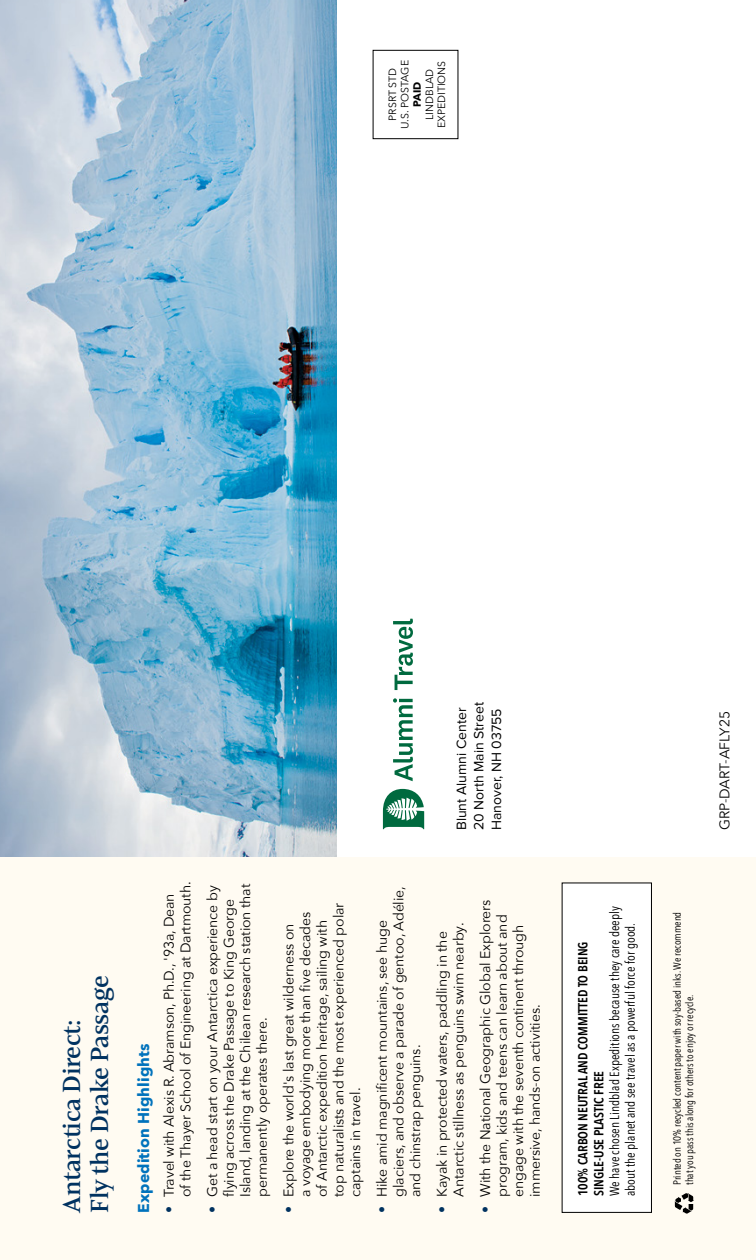
<style>
.page{position:relative;width:756px;height:1260px;background:#fff}
.page>*{position:absolute;margin:0;border:0;box-sizing:border-box;transform-origin:0 0}
.t1{font:24.5px/28px "Mandrelex Nor Dem";letter-spacing:-.02em;color:#003260}
.t2{font:700 15.75px "Avenir Next";letter-spacing:.005em;color:#0072bc}
.t3{font:14px/16.6px "Avenir Next";letter-spacing:-.005em;color:#000}
.t4{font:14px/17.5px "Proxima Nova";color:#000}
.t5{font:13.12px/15.8px "Avenir Next Condensed";color:#000}
.t6{font:600 13.12px/15.8px "Avenir Next Condensed";color:#000}
.t7{font:10.5px/12.2px "Avenir Next Condensed";letter-spacing:-.005em;color:#000}
.t8{font:10.5px/12.2px "Avenir Next";color:#000;text-align:center}
.t9{font:700 10.5px "Avenir Next";color:#000}
.s1{font-weight:600;color:#003260}
</style>
<div class="page">
<img style="left:0;top:0;width:337px;height:857px">
<div style="left:0;top:857px;width:756px;height:403px;background:#fffbf2"></div>
<div style="left:373px;top:50px;width:85px;height:89px;border:1px solid #000"></div>
<div style="left:562px;top:883px;width:89px;height:329px;background:#fff"></div>
<div style="left:562px;top:883px;width:90px;height:330px;border:1px solid #000"></div>
<svg style="left:675px;top:1193px;width:19px;height:21px"></svg>
<svg style="left:383px;top:789px;width:41px;height:40px"></svg>
<svg style="left:393px;top:698px;width:20px;height:83px"></svg>
<svg style="left:393px;top:619px;width:20px;height:71px"></svg>
<p class="t8" style="left:386px;top:129px;width:70px;rotate:-90deg">PRSRT STD<br>U.S. POSTAGE</p>
<p class="t8" style="left:423px;top:128px;width:69px;rotate:-90deg">LINDBLAD<br>EXPEDITIONS</p>
<p class="t9" style="left:408px;top:107px;width:27px;rotate:-90deg">PAID</p>
<h1 class="t1" style="left:58px;top:1213px;width:239px;rotate:-90deg">Antarctica Direct:<br>Fly the Drake Passage</h1>
<p class="t4" style="left:453px;top:830px;width:130px;rotate:-90deg">Blunt Alumni Center<br>20 North Main Street<br>Hanover, NH 03755</p>
<p class="t3" style="left:716px;top:830px;width:121px;rotate:-90deg">GRP-DART-AFLY25</p>
<p class="t2" style="left:130px;top:1213px;width:170px;rotate:-90deg">Expedition Highlights</p>
<p class="t3" style="left:160px;top:1197px;width:317px;text-indent:-16px;rotate:-90deg"><span class="s1">•</span> Travel with Alexis R. Abramson, Ph.D., '93a, Dean of the Thayer School of Engineering at Dartmouth.</p>
<p class="t3" style="left:203px;top:1197px;width:315px;text-indent:-16px;rotate:-90deg"><span class="s1">•</span> Get a head start on your Antarctica experience by flying across the Drake Passage to King George Island, landing at the Chilean research station that permanently operates there.</p>
<p class="t3" style="left:280px;top:1197px;width:296px;text-indent:-16px;rotate:-90deg"><span class="s1">•</span> Explore the world's last great wilderness on<br>a voyage embodying more than five decades of Antarctic expedition heritage, sailing with top naturalists and the most experienced polar captains in travel.</p>
<p class="t3" style="left:373px;top:1197px;width:312px;text-indent:-16px;rotate:-90deg"><span class="s1">•</span> Hike amid magnificent mountains, see huge glaciers, and observe a parade of gentoo, Adélie, and chinstrap penguins.</p>
<p class="t3" style="left:433px;top:1197px;width:276px;text-indent:-16px;rotate:-90deg"><span class="s1">•</span> Kayak in protected waters, paddling in the<br>Antarctic stillness as penguins swim nearby.</p>
<p class="t3" style="left:476px;top:1197px;width:299px;text-indent:-16px;rotate:-90deg"><span class="s1">•</span> With the National Geographic Global Explorers program, kids and teens can learn about and engage with the seventh continent through immersive, hands-on activities.</p>
<p class="t5" style="left:606px;top:1196px;width:292px;rotate:-90deg">We have chosen Lindblad Expeditions because they care deeply about the planet and see travel as a powerful force for good.</p>
<p class="t6" style="left:575px;top:1196px;width:256px;rotate:-90deg">100% CARBON NEUTRAL AND COMMITTED TO BEING<br>SINGLE-USE PLASTIC FREE</p>
<p class="t7" style="left:671px;top:1185px;width:275px;rotate:-90deg">Printed on 10% recycled content paper with soy-based inks. We recommend that you pass this along for others to enjoy or recycle.</p>
</div>
